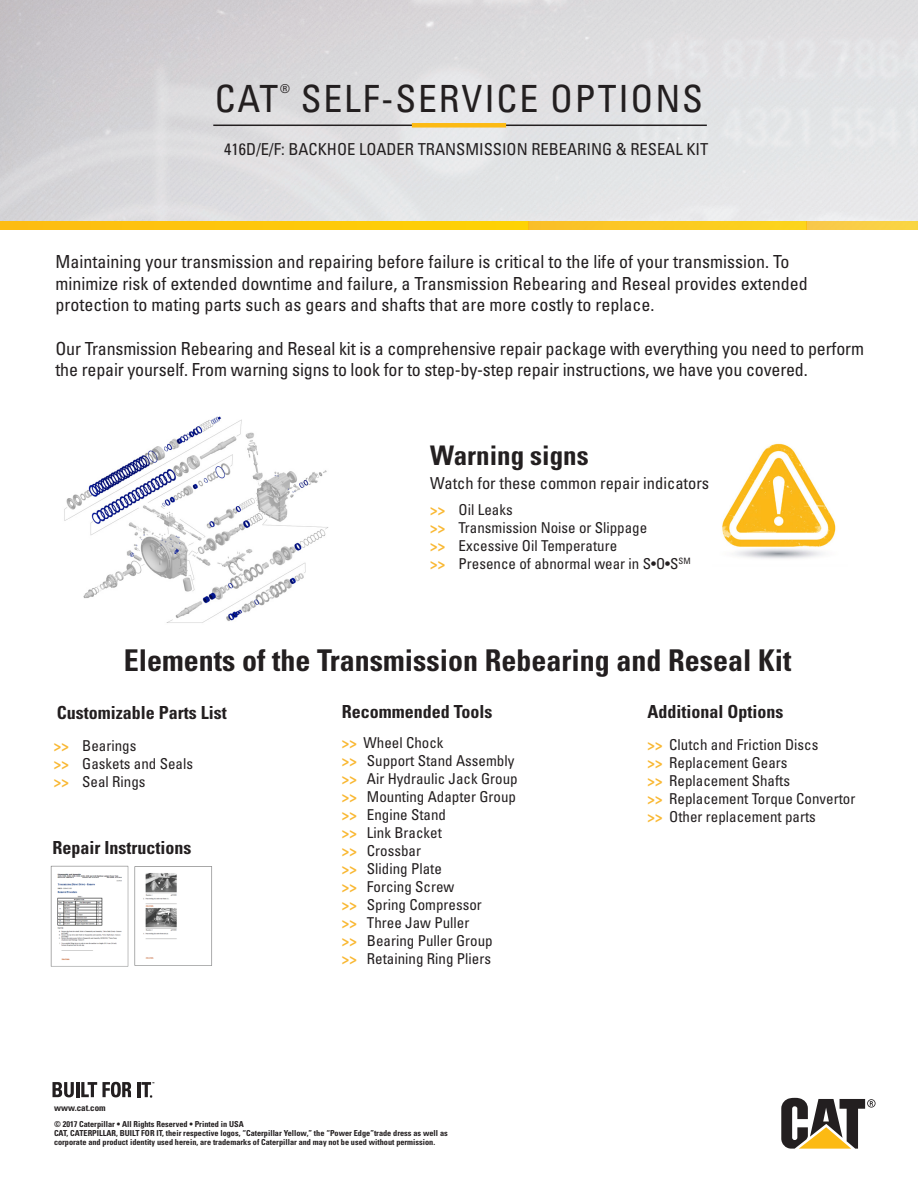
<style>
.page{position:relative;width:918px;height:1188px;background:#fff}
.page>*{position:absolute;margin:0;border:0;box-sizing:border-box;transform-origin:0 0}
.t1{font:condensed 37.5px "Univers";letter-spacing:.05em;color:#231f20}
.t2{font:700 condensed 30px "Univers";color:#231f20}
.t3{font:700 condensed 27px "Univers";color:#231f20}
.t4{font:condensed 18px/21.6px "Univers";color:#231f20}
.t5{font:700 condensed 18px "Univers";color:#231f20}
.t6{font:condensed 16.5px "Univers LT Std";color:#231f20}
.t7{font:condensed 16.5px "Univers";color:#231f20}
.t8{font:condensed 15px "Univers";color:#231f20}
.t9{font:condensed 12.3px "Univers";color:#231f20}
.t10{font:700 condensed 9px "Univers";color:#231f20}
.t11{font:700 condensed 8.25px "Univers";color:#231f20}
.s1{font-weight:700;color:#f9b833}
</style>
<div class="page">
<img style="left:51px;top:865px;width:161px;height:102px">
<svg style="left:781px;top:1098px;width:95px;height:51px"></svg>
<svg style="left:52px;top:1082px;width:22px;height:15px"></svg>
<hr style="left:76px;top:1082px;width:3px;height:15px;background:#231f20">
<svg style="left:81px;top:1082px;width:50px;height:15px"></svg>
<hr style="left:137px;top:1082px;width:3px;height:15px;background:#231f20">
<svg style="left:141px;top:1082px;width:13px;height:16px"></svg>
<img style="left:722px;top:443px;width:114px;height:116px">
<img style="left:64px;top:416px;width:264px;height:207px">
<div style="left:0;top:221px;width:528px;height:9px;background:#fec80c"></div>
<div style="left:528px;top:221px;width:278px;height:9px;background:#fbca23"></div>
<div style="left:806px;top:221px;width:112px;height:9px;background:#f9cf46"></div>
<hr style="left:213px;top:125px;width:494px;height:1px;background:#231f20">
<div style="left:412px;top:123px;width:94px;height:5px;background:#fcba13"></div>
<p class="t1" style="left:215px;top:75px;width:65px">CAT</p>
<p class="t9" style="left:280px;top:81px;width:11px">®</p>
<p class="t1" style="left:301px;top:75px;width:404px">SELF-SERVICE OPTIONS</p>
<p class="t6" style="left:224px;top:138px;width:486px">416D/E/F: BACKHOE LOADER TRANSMISSION REBEARING &amp; RESEAL KIT</p>
<p class="t4" style="left:56px;top:251px;width:736px">Maintaining your transmission and repairing before failure is critical to the life of your transmission. To</p>
<p class="t4" style="left:56px;top:272px;width:754px">minimize risk of extended downtime and failure, a Transmission Rebearing and Reseal provides extended</p>
<p class="t4" style="left:56px;top:294px;width:600px">protection to mating parts such as gears and shafts that are more costly to replace.</p>
<p class="t4" style="left:56px;top:337px;width:810px">Our Transmission Rebearing and Reseal kit is a comprehensive repair package with everything you need to perform the repair yourself. From warning signs to look for to step-by-step repair instructions, we have you covered.</p>
<p class="t3" style="left:430px;top:439px;width:160px">Warning signs</p>
<p class="t7" style="left:430px;top:473px;width:281px">Watch for these common repair indicators</p>
<p class="t8" style="left:430px;top:500px;width:84px"><span class="s1">&gt;&gt;</span> Oil Leaks</p>
<p class="t8" style="left:430px;top:518px;width:219px"><span class="s1">&gt;&gt;</span> Transmission Noise or Slippage</p>
<p class="t8" style="left:430px;top:536px;width:189px"><span class="s1">&gt;&gt;</span> Excessive Oil Temperature</p>
<p class="t8" style="left:430px;top:554px;width:262px"><span class="s1">&gt;&gt;</span> Presence of abnormal wear in S•O•S<sup>SM</sup></p>
<p class="t2" style="left:124px;top:641px;width:669px">Elements of the Transmission Rebearing and Reseal Kit</p>
<p class="t5" style="left:57px;top:702px;width:171px">Customizable Parts List</p>
<p class="t5" style="left:342px;top:700px;width:152px">Recommended Tools</p>
<p class="t5" style="left:648px;top:700px;width:138px">Additional Options</p>
<p class="t8" style="left:54px;top:736px;width:84px"><span class="s1">&gt;&gt;</span> Bearings</p>
<p class="t8" style="left:54px;top:754px;width:141px"><span class="s1">&gt;&gt;</span> Gaskets and Seals</p>
<p class="t8" style="left:54px;top:772px;width:93px"><span class="s1">&gt;&gt;</span> Seal Rings</p>
<p class="t5" style="left:52px;top:836px;width:140px">Repair Instructions</p>
<p class="t8" style="left:342px;top:733px;width:103px"><span class="s1">&gt;&gt;</span> Wheel Chock</p>
<p class="t8" style="left:342px;top:751px;width:174px"><span class="s1">&gt;&gt;</span> Support Stand Assembly</p>
<p class="t8" style="left:342px;top:769px;width:177px"><span class="s1">&gt;&gt;</span> Air Hydraulic Jack Group</p>
<p class="t8" style="left:342px;top:787px;width:176px"><span class="s1">&gt;&gt;</span> Mounting Adapter Group</p>
<p class="t8" style="left:342px;top:805px;width:106px"><span class="s1">&gt;&gt;</span> Engine Stand</p>
<p class="t8" style="left:342px;top:823px;width:101px"><span class="s1">&gt;&gt;</span> Link Bracket</p>
<p class="t8" style="left:342px;top:841px;width:81px"><span class="s1">&gt;&gt;</span> Crossbar</p>
<p class="t8" style="left:342px;top:859px;width:101px"><span class="s1">&gt;&gt;</span> Sliding Plate</p>
<p class="t8" style="left:342px;top:877px;width:114px"><span class="s1">&gt;&gt;</span> Forcing Screw</p>
<p class="t8" style="left:342px;top:895px;width:141px"><span class="s1">&gt;&gt;</span> Spring Compressor</p>
<p class="t8" style="left:342px;top:913px;width:129px"><span class="s1">&gt;&gt;</span> Three Jaw Puller</p>
<p class="t8" style="left:342px;top:931px;width:152px"><span class="s1">&gt;&gt;</span> Bearing Puller Group</p>
<p class="t8" style="left:342px;top:949px;width:151px"><span class="s1">&gt;&gt;</span> Retaining Ring Pliers</p>
<p class="t10" style="left:54px;top:1102px;width:53px">www.cat.com</p>
<p class="t11" style="left:54px;top:1119px;width:191px">© 2017 Caterpillar • All Rights Reserved • Printed in USA</p>
<p class="t11" style="left:54px;top:1128px;width:395px">CAT, CATERPILLAR, BUILT FOR IT, their respective logos, “Caterpillar Yellow,” the “Power Edge”trade dress as well as</p>
<p class="t11" style="left:54px;top:1137px;width:383px">corporate and product identity used herein, are trademarks of Caterpillar and may not be used without permission.</p>
<p class="t8" style="left:648px;top:735px;width:172px"><span class="s1">&gt;&gt;</span> Clutch and Friction Discs</p>
<p class="t8" style="left:648px;top:753px;width:141px"><span class="s1">&gt;&gt;</span> Replacement Gears</p>
<p class="t8" style="left:648px;top:771px;width:144px"><span class="s1">&gt;&gt;</span> Replacement Shafts</p>
<p class="t8" style="left:648px;top:789px;width:209px"><span class="s1">&gt;&gt;</span> Replacement Torque Convertor</p>
<p class="t8" style="left:648px;top:807px;width:170px"><span class="s1">&gt;&gt;</span> Other replacement parts</p>
</div>
